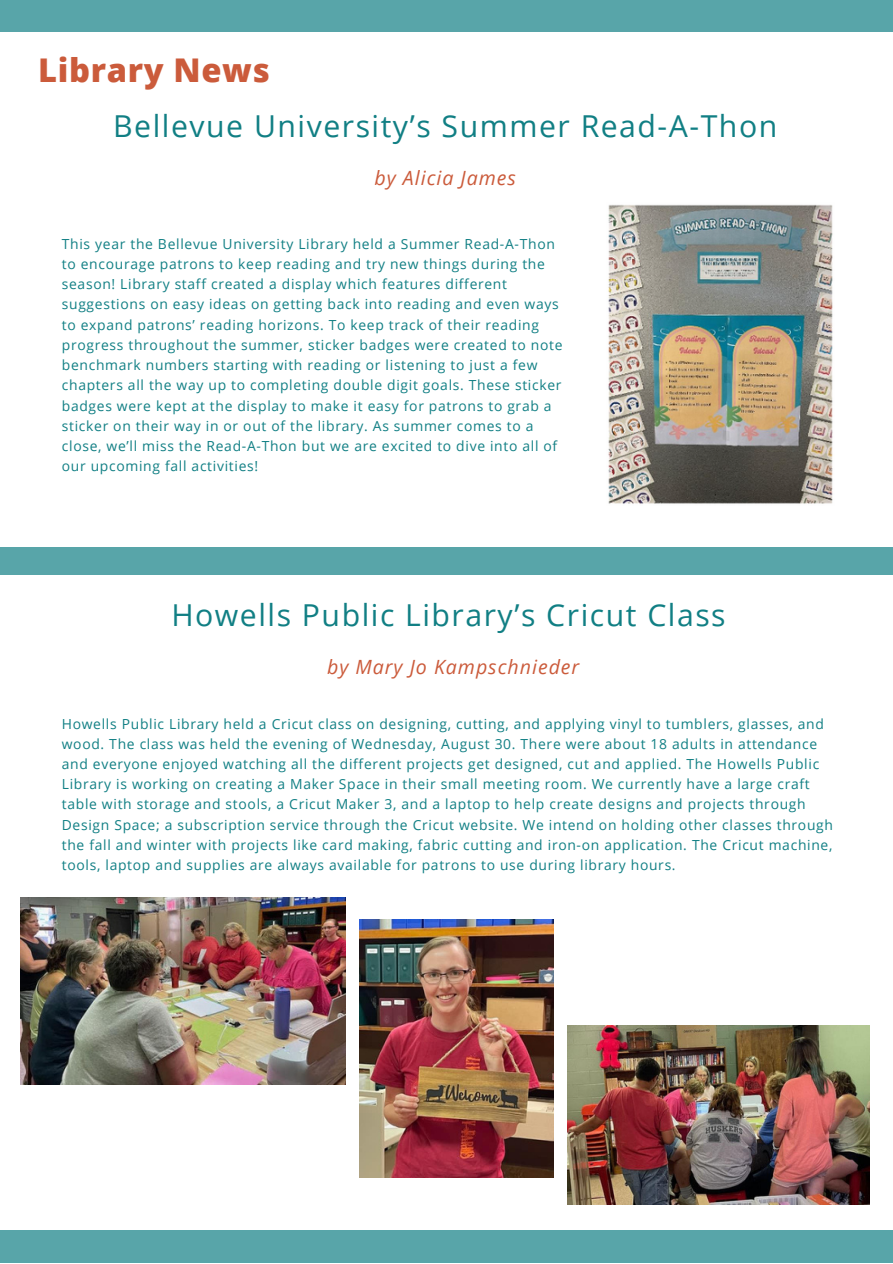
<style>
.page{position:relative;width:893px;height:1264px;background:#fff}
.page>*{position:absolute;margin:0;border:0;box-sizing:border-box;transform-origin:0 0}
.t1{font:800 32.7px "Open Sans";letter-spacing:.02em;color:#cb5b3b}
.t2{font:30.15px "Open Sans";letter-spacing:.05em;color:#117f84}
.t3{font:italic 19.65px "Open Sans";letter-spacing:.05em;color:#cb5b3b}
.t4{font:13.8px/20.2px "Open Sans";letter-spacing:.05em;color:#117f84}
</style>
<div class="page">
<div style="left:0;top:0;width:892px;height:32px;background:#58a5a9"></div>
<div style="left:0;top:1230px;width:892px;height:32px;background:#58a5a9"></div>
<div style="left:0;top:547px;width:892px;height:27px;background:#58a5a9"></div>
<img style="left:608px;top:204px;width:225px;height:300px">
<img style="left:20px;top:897px;width:325px;height:187px">
<img style="left:360px;top:919px;width:193px;height:258px">
<img style="left:568px;top:1025px;width:301px;height:178px">
<p class="t1" style="left:38px;top:47px;width:233px">Library News</p>
<p class="t2" style="left:113px;top:105px;width:665px">Bellevue University’s Summer Read-A-Thon</p>
<p class="t3" style="left:374px;top:164px;width:143px">by Alicia James</p>
<p class="t4" style="left:62px;top:233px;width:502px">This year the Bellevue University Library held a Summer Read-A-Thon to encourage patrons to keep reading and try new things during the season! Library staff created a display which features different suggestions on easy ideas on getting back into reading and even ways to expand patrons’ reading horizons. To keep track of their reading progress throughout the summer, sticker badges were created to note benchmark numbers starting with reading or listening to just a few chapters all the way up to completing double digit goals. These sticker badges were kept at the display to make it easy for patrons to grab a sticker on their way in or out of the library. As summer comes to a close, we’ll miss the Read-A-Thon but we are excited to dive into all of our upcoming fall activities!</p>
<p class="t2" style="left:171px;top:594px;width:556px">Howells Public Library’s Cricut Class</p>
<p class="t3" style="left:327px;top:653px;width:254px">by Mary Jo Kampschnieder</p>
<p class="t4" style="left:62px;top:713px;width:772px">Howells Public Library held a Cricut class on designing, cutting, and applying vinyl to tumblers, glasses, and wood. The class was held the evening of Wednesday, August 30. There were about 18 adults in attendance and everyone enjoyed watching all the different projects get designed, cut and applied. The Howells Public Library is working on creating a Maker Space in their small meeting room. We currently have a large craft table with storage and stools, a Cricut Maker 3, and a laptop to help create designs and projects through Design Space; a subscription service through the Cricut website. We intend on holding other classes through the fall and winter with projects like card making, fabric cutting and iron-on application. The Cricut machine, tools, laptop and supplies are always available for patrons to use during library hours.</p>
</div>
